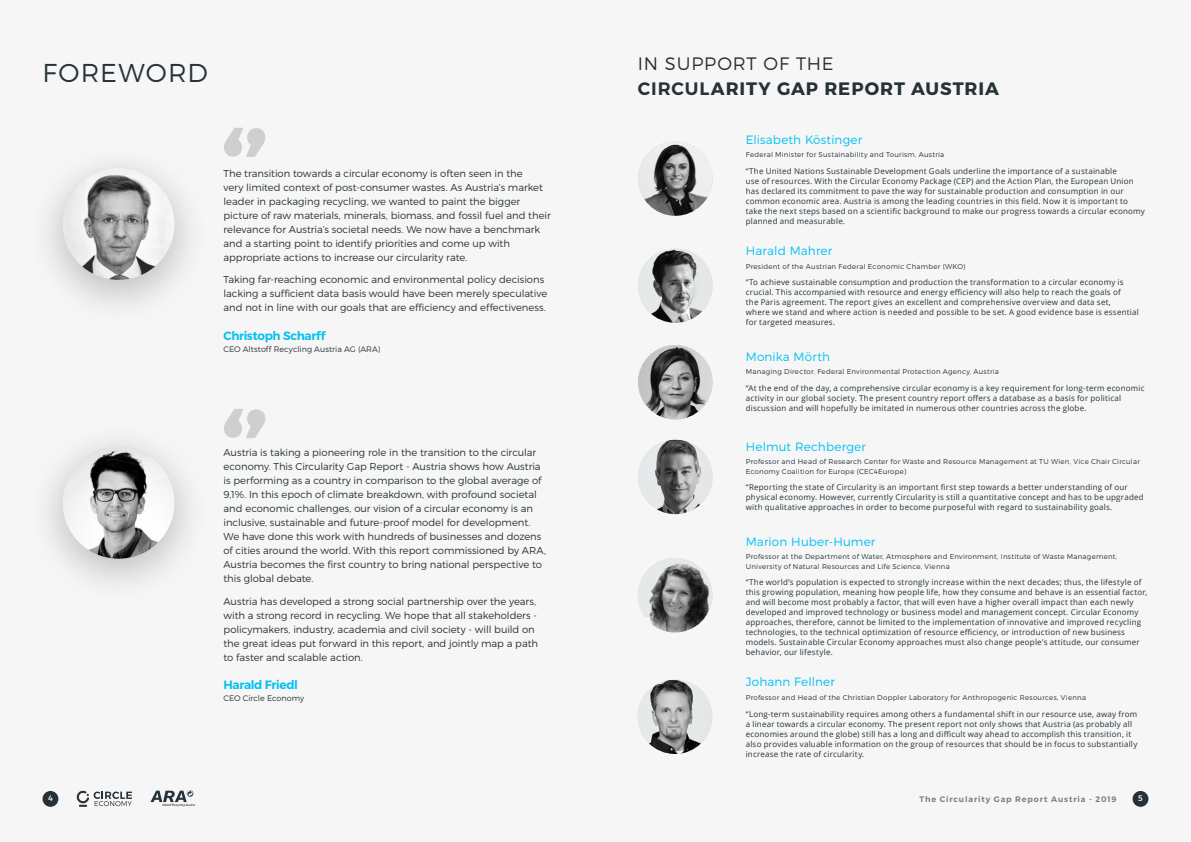
<style>
.page{position:relative;width:1191px;height:842px;background:#f6f6f6}
.page>*{position:absolute;margin:0;border:0;box-sizing:border-box;transform-origin:0 0}
.t1{font:600 120px "Montserrat";color:#263238}
.t2{font:300 25.8px "Montserrat";letter-spacing:.045em;color:#263238}
.t3{font:700 18px/25px "Montserrat";letter-spacing:.05em;color:#263238}
.t4{font:300 12px "Montserrat";letter-spacing:.015em;color:#00c1f3}
.t5{font:600 12px "Montserrat";letter-spacing:-.03em;color:#00c1f2}
.t6{font:300 10px/14px "Montserrat";letter-spacing:-.005em;color:#263238}
.t7{font:8px/10px "Open Sans";letter-spacing:.025em;color:#263238}
.t8{font:300 8px "Montserrat";color:#263238}
.t9{font:600 8px "Montserrat";letter-spacing:.105em;color:#000}
.t10{font:8px "Montserrat";color:#fff}
.t11{font:300 7px/10px "Montserrat";letter-spacing:.035em;color:#263238}
.s1{font-weight:300}
.s2{font-weight:600}
</style>
<div class="page">
<div style="left:1132px;top:791px;width:16px;height:16px;background:#263238;border-radius:50%"></div>
<div style="left:43px;top:791px;width:15px;height:16px;background:#263238;border-radius:50%"></div>
<img style="left:638px;top:248px;width:74px;height:75px;border-radius:37px">
<img style="left:638px;top:440px;width:74px;height:74px;border-radius:37px">
<img style="left:638px;top:141px;width:74px;height:75px;border-radius:37px">
<img style="left:638px;top:345px;width:74px;height:74px;border-radius:37px">
<img style="left:638px;top:558px;width:74px;height:74px;border-radius:37px">
<img style="left:637px;top:679px;width:75px;height:75px;border-radius:37px">
<div style="left:26px;top:141px;width:186px;height:186px;background:#000;opacity:.25"></div>
<img style="left:63px;top:168px;width:112px;height:112px;border-radius:56px">
<div style="left:26px;top:420px;width:186px;height:186px;background:#000;opacity:.25"></div>
<img style="left:63px;top:447px;width:112px;height:112px;border-radius:56px">
<svg style="left:76px;top:790px;width:56px;height:17px"></svg>
<svg style="left:150px;top:790px;width:45px;height:16px"></svg>
<h2 class="t2" style="left:43px;top:57px;width:167px">FOREWORD</h2>
<h1 class="t1" style="left:220px;top:95px;width:51px">‘’</h1>
<p class="t6" style="left:223px;top:166px;width:329px">The transition towards a circular economy is often seen in the<br>very limited context of post-consumer wastes. As Austria’s market leader in packaging recycling, we wanted to paint the bigger picture of raw materials, minerals, biomass, and fossil fuel and their relevance for Austria’s societal needs. We now have a benchmark and a starting point to identify priorities and come up with appropriate actions to increase our circularity rate.</p>
<p class="t6" style="left:223px;top:272px;width:325px">Taking far-reaching economic and environmental policy decisions lacking a sufficient data basis would have been merely speculative and not in line with our goals that are efficiency and effectiveness.</p>
<h3 class="t5" style="left:223px;top:328px;width:103px">Christoph Scharff</h3>
<p class="t8" style="left:223px;top:344px;width:158px">CEO Altstoff Recycling Austria AG (ARA)</p>
<h1 class="t1" style="left:220px;top:376px;width:51px">‘’</h1>
<p class="t6" style="left:223px;top:445px;width:324px">Austria is taking a pioneering role in the transition to the circular economy. This Circularity Gap Report - Austria shows how Austria is performing as a country in comparison to the global average of 9,1%. In this epoch of climate breakdown, with profound societal and economic challenges, our vision of a circular economy is an inclusive, sustainable and future-proof model for development.<br>We have done this work with hundreds of businesses and dozens of cities around the world. With this report commissioned by ARA, Austria becomes the first country to bring national perspective to this global debate.</p>
<p class="t6" style="left:223px;top:594px;width:316px">Austria has developed a strong social partnership over the years, with a strong record in recycling. We hope that all stakeholders - policymakers, industry, academia and civil society - will build on the great ideas put forward in this report, and jointly map a path to faster and scalable action.</p>
<h3 class="t5" style="left:223px;top:677px;width:76px">Harald Friedl</h3>
<p class="t8" style="left:223px;top:693px;width:82px">CEO Circle Economy</p>
<h3 class="t3" style="left:638px;top:52px;width:363px"><span class="s1">IN SUPPORT OF THE<br></span><span class="s2">CIRCUL</span>ARITY GAP REPORT AUSTRIA</h3>
<h3 class="t4" style="left:746px;top:132px;width:118px">Elisabeth Köstinger</h3>
<p class="t11" style="left:746px;top:149px;width:200px">Federal Minister for Sustainability and Tourism, Austria</p>
<p class="t7" style="left:746px;top:166px;width:401px">“The United Nations Sustainable Development Goals underline the importance of a sustainable<br>use of resources. With the Circular Economy Package (CEP) and the Action Plan, the European Union has declared its commitment to pave the way for sustainable production and consumption in our common economic area. Austria is among the leading countries in this field. Now it is important to take the next steps based on a scientific background to make our progress towards a circular economy planned and measurable.</p>
<h3 class="t4" style="left:746px;top:244px;width:88px">Harald Mahrer</h3>
<p class="t11" style="left:746px;top:261px;width:221px">President of the Austrian Federal Economic Chamber (WKO)</p>
<p class="t7" style="left:746px;top:277px;width:394px">“To achieve sustainable consumption and production the transformation to a circular economy is crucial. This accompanied with resource and energy efficiency will also help to reach the goals of<br>the Paris agreement. The report gives an excellent and comprehensive overview and data set,<br>where we stand and where action is needed and possible to be set. A good evidence base is essential for targeted measures.</p>
<h3 class="t4" style="left:746px;top:349px;width:86px">Monika Mörth</h3>
<p class="t11" style="left:746px;top:366px;width:255px">Managing Director, Federal Environmental Protection Agency, Austria</p>
<p class="t7" style="left:746px;top:383px;width:400px">“At the end of the day, a comprehensive circular economy is a key requirement for long-term economic activity in our global society. The present country report offers a database as a basis for political discussion and will hopefully be imitated in numerous other countries across the globe.</p>
<h3 class="t4" style="left:746px;top:439px;width:122px">Helmut Rechberger</h3>
<p class="t11" style="left:746px;top:456px;width:396px">Professor and Head of Research Center for Waste and Resource Management at TU Wien, Vice Chair Circular<br>Economy Coalition for Europe (CEC4Europe)</p>
<p class="t7" style="left:746px;top:482px;width:399px">“Reporting the state of Circularity is an important first step towards a better understanding of our physical economy. However, currently Circularity is still a quantitative concept and has to be upgraded with qualitative approaches in order to become purposeful with regard to sustainability goals.</p>
<h3 class="t4" style="left:746px;top:534px;width:131px">Marion Huber-Humer</h3>
<p class="t11" style="left:746px;top:551px;width:373px">Professor at the Department of Water, Atmosphere and Environment, Institute of Waste Management,<br>University of Natural Resources and Life Science, Vienna</p>
<p class="t7" style="left:746px;top:576px;width:403px">“The world’s population is expected to strongly increase within the next decades; thus, the lifestyle of this growing population, meaning how people life, how they consume and behave is an essential factor, and will become most probably a factor, that will even have a higher overall impact than each newly developed and improved technology or business model and management concept. Circular Economy approaches, therefore, cannot be limited to the implementation of innovative and improved recycling technologies, to the technical optimization of resource efficiency, or introduction of new business models. Sustainable Circular Economy approaches must also change people’s attitude, our consumer behavior, our lifestyle.</p>
<h3 class="t4" style="left:746px;top:675px;width:91px">Johann Fellner</h3>
<p class="t11" style="left:746px;top:692px;width:342px">Professor and Head of the Christian Doppler Laboratory for Anthropogenic Resources, Vienna</p>
<p class="t7" style="left:746px;top:709px;width:393px">“Long-term sustainability requires among others a fundamental shift in our resource use, away from a linear towards a circular economy. The present report not only shows that Austria (as probably all economies around the globe) still has a long and difficult way ahead to accomplish this transition, it also provides valuable information on the group of resources that should be in focus to substantially increase the rate of circularity.</p>
<p class="t10" style="left:48px;top:794px;width:6px">4</p>
<p class="t9" style="left:919px;top:794px;width:198px">The Circularity Gap Report Austria - 2019</p>
<p class="t10" style="left:1138px;top:794px;width:6px">5</p>
</div>
